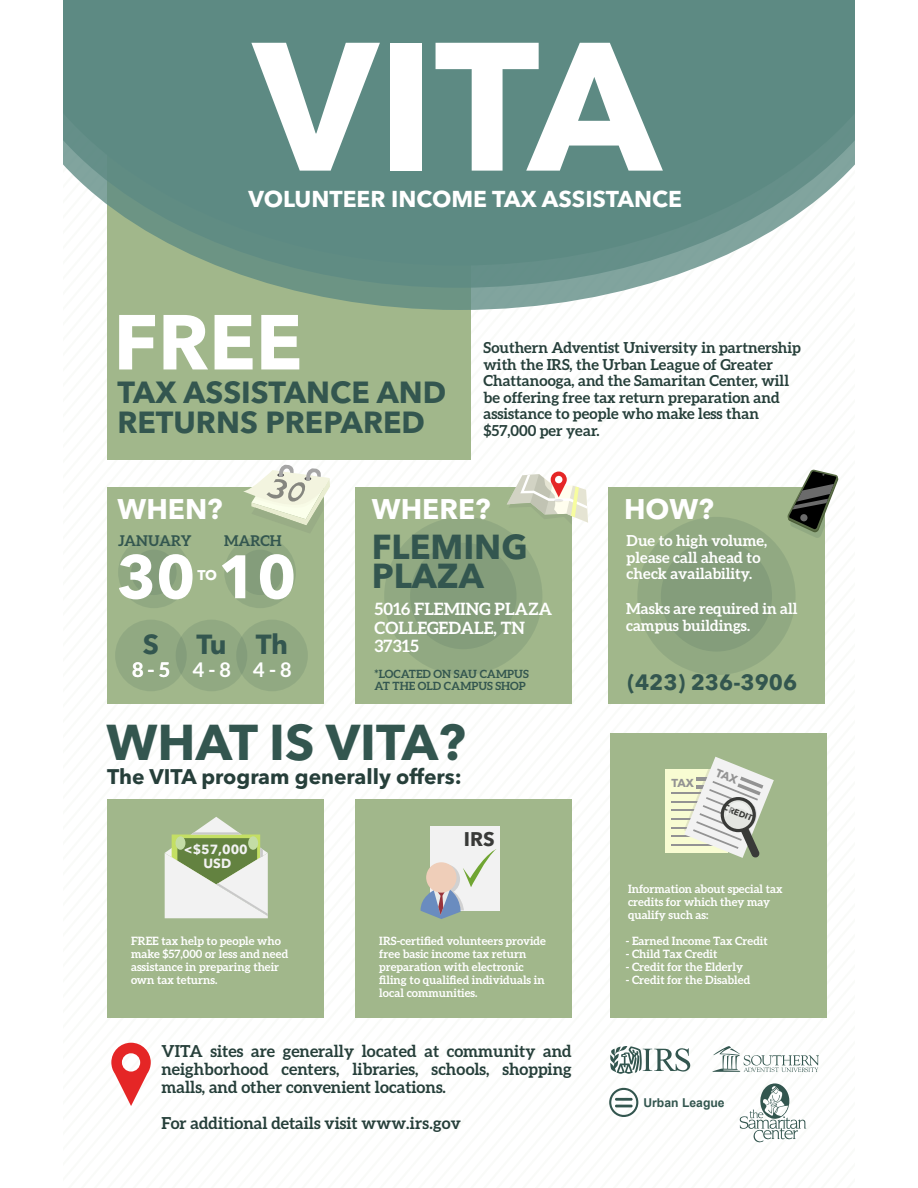
<style>
.page{position:relative;width:918px;height:1188px;background:#fff}
.page>*{position:absolute;margin:0;border:0;box-sizing:border-box;transform-origin:0 0}
.t1{font:700 180.6px "Avenir Next LT Pro";color:#fff}
.t2{font:700 76.95px "Avenir Next LT Pro";color:#fff}
.t3{font:700 60.6px "Avenir Next LT Pro";color:#fff}
.t4{font:700 49.8px "Avenir Next LT Pro";color:#33564f}
.t5{font:700 34.35px/28px "Avenir Next LT Pro";color:#33564f}
.t6{font:700 30.3px/30px "Avenir Next LT Pro";color:#33564f}
.t7{font:700 28.2px "Avenir Next LT Pro";color:#fff}
.t8{font:700 27.45px "Avenir Next LT Pro";color:#33564f}
.t9{font:700 22.8px "Avenir Next LT Pro";color:#fff}
.t10{font:700 22.05px "Avenir Next LT Pro";color:#33564f}
.t11{font:700 21px "Avenir Next LT Pro";color:#263f3a}
.t12{font:700 20.1px "Aleo";color:#fff}
.t13{font:700 19.65px "Avenir Next LT Pro";color:#393a38}
.t14{font:700 16.95px/18.3px "Aleo";color:#fff}
.t15{font:700 16.5px/18px "Aleo";color:#263f3a;text-align:justify}
.t16{font:700 15.15px/16.5px "Aleo";color:#263f3a}
.t17{font:700 15.15px/16.5px "Aleo";color:#fff}
.t18{font:700 14.85px "Aleo";letter-spacing:-.02em;color:#33564f}
.t19{font:700 14.85px "Aleo";color:#33564f}
.t20{font:700 13.95px "Avenir Next LT Pro";color:#fff}
.t21{font:700 13.2px/13.8px "Avenir Next LT Pro";color:#f2f2f2;text-align:center}
.t22{font:700 12.15px "Arial";color:#33564f}
.t23{font:700 11.4px/12.9px "Aleo";color:#fff}
.t24{font:700 11.4px "Avenir Next LT Pro";color:#939393}
.t25{font:700 11.25px/12.3px "Aleo";color:#33564f}
.t26{font:700 8.4px "Avenir Next LT Pro";color:#393a38}
</style>
<div class="page">
<div style="left:107px;top:799px;width:216px;height:218px;background:#a1b78b"></div>
<div style="left:610px;top:733px;width:216px;height:284px;background:#a1b78b"></div>
<div style="left:608px;top:488px;width:217px;height:216px;background:#a1b78b"></div>
<div style="left:355px;top:799px;width:217px;height:218px;background:#a1b78b"></div>
<div style="left:355px;top:488px;width:217px;height:216px;background:#a1b78b"></div>
<div style="left:107px;top:488px;width:216px;height:216px;background:#a1b78b"></div>
<div style="left:224px;top:537px;width:72px;height:71px;background:#91a982;border-radius:50%"></div>
<div style="left:115px;top:620px;width:72px;height:71px;background:#91a982;border-radius:50%"></div>
<div style="left:384px;top:517px;width:158px;height:158px;background:#91a982;border-radius:50%"></div>
<div style="left:410px;top:543px;width:107px;height:106px;background:#849d7b;border-radius:50%"></div>
<div style="left:637px;top:517px;width:159px;height:158px;background:#91a982;border-radius:50%"></div>
<div style="left:661px;top:540px;width:111px;height:112px;background:#849d7b;border-radius:50%"></div>
<div style="left:118px;top:537px;width:72px;height:71px;background:#91a982;border-radius:50%"></div>
<div style="left:107px;top:6px;width:364px;height:454px;background:#a1b78b"></div>
<svg style="left:216px;top:265px;width:487px;height:45px"></svg>
<svg style="left:63px;top:0;width:792px;height:265px;background:#679189"></svg>
<div style="left:131px;top:550px;width:46px;height:45px;background:#849d7b;border-radius:50%"></div>
<div style="left:237px;top:550px;width:46px;height:45px;background:#849d7b;border-radius:50%"></div>
<svg style="left:111px;top:1043px;width:40px;height:63px"></svg>
<svg style="left:243px;top:464px;width:87px;height:70px"></svg>
<svg style="left:507px;top:472px;width:81px;height:51px"></svg>
<svg style="left:165px;top:817px;width:103px;height:101px"></svg>
<div style="left:248px;top:836px;width:10px;height:14px;background:#c4dda6;border-radius:50%"></div>
<div style="left:176px;top:836px;width:9px;height:14px;background:#c4dda6;border-radius:50%"></div>
<div style="left:665px;top:769px;width:63px;height:84px;background:#f8fcd2"></div>
<hr style="left:672px;top:792px;width:48px;height:2px;background:#939393">
<hr style="left:672px;top:801px;width:48px;height:2px;background:#939393">
<hr style="left:672px;top:810px;width:48px;height:1px;background:#939393">
<hr style="left:672px;top:818px;width:48px;height:2px;background:#939393">
<hr style="left:672px;top:827px;width:48px;height:2px;background:#939393">
<hr style="left:672px;top:836px;width:48px;height:1px;background:#939393">
<hr style="left:672px;top:844px;width:48px;height:2px;background:#939393">
<div style="left:430px;top:826px;width:70px;height:84px;background:#f2f2f2"></div>
<svg style="left:420px;top:849px;width:77px;height:70px"></svg>
<div style="left:426px;top:862px;width:31px;height:31px;background:#efceb9;border-radius:50%"></div>
<svg style="left:610px;top:1046px;width:80px;height:28px"></svg>
<svg style="left:609px;top:1088px;width:29px;height:29px"></svg>
<svg style="left:712px;top:1046px;width:107px;height:26px"></svg>
<svg style="left:739px;top:1083px;width:67px;height:60px"></svg>
<div style="left:176px;top:620px;width:71px;height:71px;background:linear-gradient(to bottom,#90a882,#90a882);border-radius:50%"></div>
<div style="left:236px;top:620px;width:72px;height:71px;background:linear-gradient(to right,#8ca47f,#93ab83);border-radius:50%"></div>
<svg style="left:787px;top:469px;width:52px;height:69px"></svg>
<div style="left:800px;top:514px;width:8px;height:7px;background:#6b6b6b;border-radius:50%"></div>
<svg style="left:684px;top:757px;width:90px;height:101px"></svg>
<h1 class="t1" style="left:254px;top:-3px;width:408px">VITA</h1>
<h3 class="t9" style="left:249px;top:185px;width:435px">VOLUNTEER INCOME TAX ASSISTANCE</h3>
<h2 class="t2" style="left:114px;top:295px;width:190px">FREE</h2>
<h3 class="t6" style="left:118px;top:377px;width:330px">TAX ASSISTANCE AND<br>RETURNS PREPARED</h3>
<h3 class="t16" style="left:483px;top:339px;width:319px">Southern Adventist University in partnership with the IRS, the Urban League of Greater Chattanooga, and the Samaritan Center, will be offering free tax return preparation and assistance to people who make less than $57,000 per year.</h3>
<h3 class="t7" style="left:118px;top:492px;width:107px">WHEN?</h3>
<h3 class="t7" style="left:372px;top:492px;width:120px">WHERE?</h3>
<h3 class="t7" style="left:624px;top:492px;width:91px">HOW?</h3>
<h3 class="t18" style="left:118px;top:533px;width:75px">JANUARY</h3>
<h3 class="t5" style="left:372px;top:533px;width:158px">FLEMING<br>PLAZA</h3>
<h3 class="t19" style="left:224px;top:533px;width:59px">MARCH</h3>
<h3 class="t3" style="left:117px;top:540px;width:181px">30 10</h3>
<p class="t20" style="left:197px;top:566px;width:21px">TO</p>
<h3 class="t8" style="left:143px;top:628px;width:18px">S</h3>
<h3 class="t8" style="left:196px;top:628px;width:93px">Tu Th</h3>
<h3 class="t12" style="left:133px;top:658px;width:160px">8 - 54 - 84 - 8</h3>
<h3 class="t14" style="left:375px;top:600px;width:179px">5016 FLEMING PLAZA<br>COLLEGEDALE, TN<br>37315</h3>
<p class="t25" style="left:375px;top:668px;width:156px">*LOCATED ON SAU CAMPUS<br>AT THE OLD CAMPUS SHOP</p>
<h3 class="t4" style="left:107px;top:712px;width:361px">WHAT IS VITA?</h3>
<h3 class="t11" style="left:107px;top:764px;width:356px">The VITA program generally offers:</h3>
<p class="t21" style="left:184px;top:842px;width:65px">&lt;$57,000<br>USD</p>
<h3 class="t13" style="left:464px;top:827px;width:32px">IRS</h3>
<h3 class="t17" style="left:627px;top:532px;width:142px">Due to high volume, please call ahead to check availability.</h3>
<h3 class="t17" style="left:626px;top:600px;width:173px">Masks are required in all campus buildings.</h3>
<h3 class="t10" style="left:628px;top:669px;width:171px">(423) 236-3906</h3>
<p class="t24" style="left:671px;top:776px;width:24px">TAX</p>
<p class="t26" style="left:726px;top:802px;width:32px;rotate:22deg">CREDIT</p>
<p class="t23" style="left:628px;top:882px;width:156px">Information about special tax credits for which they may qualify such as:</p>
<p class="t23" style="left:131px;top:934px;width:159px">FREE tax help to people who make $57,000 or less and need assistance in preparing their own tax teturns.</p>
<p class="t23" style="left:379px;top:934px;width:168px">IRS-certified volunteers provide free basic income tax return preparation with electronic filing to qualified individuals in local communities.</p>
<p class="t23" style="left:626px;top:934px;width:144px">- Earned Income Tax Credit</p>
<p class="t23" style="left:626px;top:947px;width:93px">- Child Tax Credit</p>
<p class="t23" style="left:626px;top:960px;width:119px">- Credit for the Elderly</p>
<p class="t23" style="left:626px;top:973px;width:126px">- Credit for the Disabled</p>
<h3 class="t15" style="left:161px;top:1042px;width:412px">VITA sites are generally located at community and neighborhood centers, libraries, schools, shopping malls, and other convenient locations.</h3>
<h3 class="t15" style="left:161px;top:1114px;width:301px">For additional details visit www.irs.gov</h3>
<p class="t22" style="left:643px;top:1095px;width:83px">Urban League</p>
</div>
